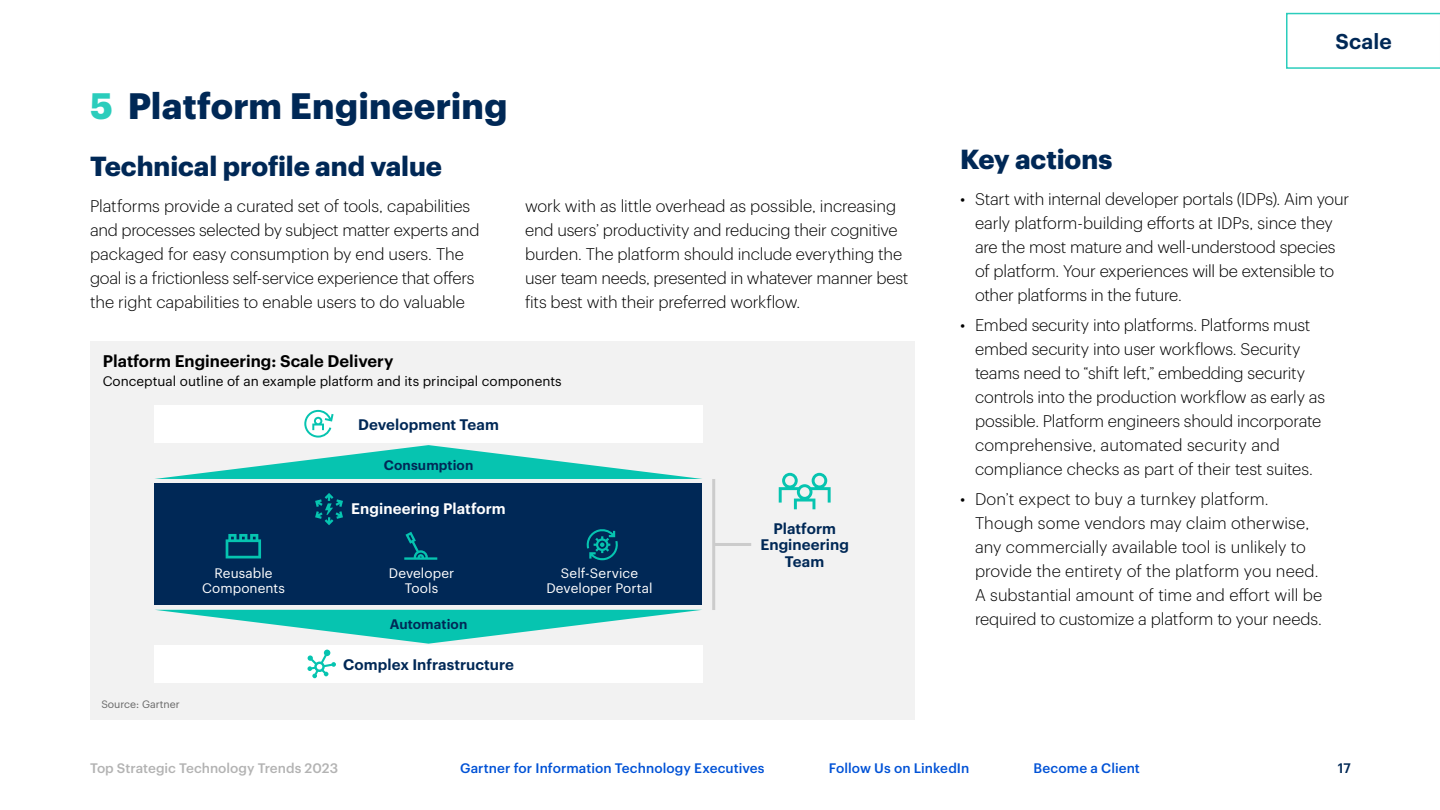
<style>
.page{position:relative;width:1440px;height:810px;background:#fff}
.page>*{position:absolute;margin:0;border:0;box-sizing:border-box;transform-origin:0 0}
.t1{font:700 36px "Graphik";letter-spacing:.005em;color:#002856}
.t2{font:700 27px "Graphik";letter-spacing:-.005em;color:#002856}
.t3{font:600 21px "Graphik";letter-spacing:.01em;color:#002856}
.t4{font:300 16.5px/24px "Graphik";letter-spacing:-.01em;color:#000}
.t5{font:600 16.5px "Graphik";color:#000}
.t6{font:600 15px/16.5px "Graphik";letter-spacing:.005em;color:#002856;text-align:center}
.t7{font:600 15px "Graphik";letter-spacing:.005em;color:#fff}
.t8{font:500 13.5px "Graphik";letter-spacing:.005em;color:#0052d6}
.t9{font:13.5px "Graphik";color:#000}
.t10{font:13.5px/15px "Graphik";letter-spacing:.01em;color:#fff;text-align:center}
.t11{font:500 13.5px "Graphik";color:#b3b3b3}
.t12{font:600 13.5px "Graphik";letter-spacing:.01em;color:#002856}
.t13{font:500 13.5px "Graphik";color:#002856}
.t14{font:10.5px "Graphik";color:#666}
.s1{color:#fff}
</style>
<div class="page">
<div style="left:91px;top:341px;width:824px;height:379px;background:#f2f2f2"></div>
<div style="left:154px;top:405px;width:548px;height:37px;background:#fff"></div>
<div style="left:154px;top:645px;width:548px;height:38px;background:#fff"></div>
<div style="left:154px;top:483px;width:548px;height:121px;background:#002856"></div>
<svg style="left:155px;top:445px;width:547px;height:34px"></svg>
<svg style="left:157px;top:610px;width:543px;height:34px"></svg>
<hr style="left:712px;top:479px;width:3px;height:131px;background:#ccc">
<hr style="left:714px;top:543px;width:37px;height:3px;background:#ccc">
<svg style="left:304px;top:410px;width:29px;height:28px"></svg>
<svg style="left:307px;top:650px;width:29px;height:28px"></svg>
<svg style="left:315px;top:493px;width:28px;height:32px"></svg>
<svg style="left:226px;top:534px;width:35px;height:24px"></svg>
<svg style="left:404px;top:532px;width:33px;height:28px"></svg>
<svg style="left:779px;top:473px;width:51px;height:36px"></svg>
<svg style="left:586px;top:529px;width:32px;height:31px"></svg>
<svg style="left:1286px;top:13px;width:154px;height:56px"></svg>
<h1 class="t1" style="left:90px;top:78px;width:419px"><span class="s1">5</span> Platform Engineering</h1>
<h2 class="t2" style="left:90px;top:146px;width:353px">Technical profile and value</h2>
<p class="t4" style="left:90px;top:193px;width:391px">Platforms provide a curated set of tools, capabilities and processes selected by subject matter experts and packaged for easy consumption by end users. The goal is a frictionless self-service experience that offers the right capabilities to enable users to do valuable</p>
<p class="t4" style="left:525px;top:193px;width:385px">work with as little overhead as possible, increasing end users’ productivity and reducing their cognitive burden. The platform should include everything the user team needs, presented in whatever manner best fits best with their preferred workflow.</p>
<p class="t5" style="left:103px;top:348px;width:292px">Platform Engineering: Scale Delivery</p>
<p class="t9" style="left:103px;top:371px;width:460px">Conceptual outline of an example platform and its principal components</p>
<p class="t6" style="left:358px;top:415px;width:142px">Development Team</p>
<p class="t14" style="left:101px;top:696px;width:80px">Source: Gartner</p>
<p class="t12" style="left:384px;top:455px;width:91px">Consumption</p>
<p class="t7" style="left:351px;top:497px;width:156px">Engineering Platform</p>
<p class="t10" style="left:202px;top:565px;width:85px">Reusable<br>Components</p>
<p class="t10" style="left:389px;top:565px;width:67px">Developer<br>Tools</p>
<p class="t10" style="left:546px;top:565px;width:108px">Self-Service<br>Developer Portal</p>
<p class="t12" style="left:390px;top:614px;width:79px">Automation</p>
<p class="t6" style="left:343px;top:655px;width:172px">Complex Infrastructure</p>
<p class="t6" style="left:760px;top:519px;width:90px">Platform<br>Engineering<br>Team</p>
<p class="t3" style="left:1335px;top:26px;width:58px">Scale</p>
<h2 class="t2" style="left:960px;top:139px;width:154px">Key actions</h2>
<p class="t4" style="left:975px;top:186px;width:376px;text-indent:-15px">• Start with internal developer portals (IDPs). Aim your early platform-building efforts at IDPs, since they are the most mature and well-understood species of platform. Your experiences will be extensible to other platforms in the future.</p>
<p class="t4" style="left:975px;top:312px;width:351px;text-indent:-15px">• Embed security into platforms. Platforms must embed security into user workflows. Security teams need to “shift left,” embedding security controls into the production workflow as early as possible. Platform engineers should incorporate comprehensive, automated security and compliance checks as part of their test suites.</p>
<p class="t4" style="left:975px;top:486px;width:349px;text-indent:-15px">• Don’t expect to buy a turnkey platform.<br>Though some vendors may claim otherwise, any commercially available tool is unlikely to provide the entirety of the platform you need.<br>A substantial amount of time and effort will be required to customize a platform to your needs.</p>
<p class="t11" style="left:90px;top:758px;width:250px">Top Strategic Technology Trends 2023</p>
<p class="t8" style="left:460px;top:758px;width:306px">Gartner for Information Technology Executives</p>
<p class="t8" style="left:829px;top:758px;width:142px">Follow Us on LinkedIn</p>
<p class="t8" style="left:1033px;top:758px;width:108px">Become a Client</p>
<p class="t13" style="left:1338px;top:758px;width:14px">17</p>
</div>
